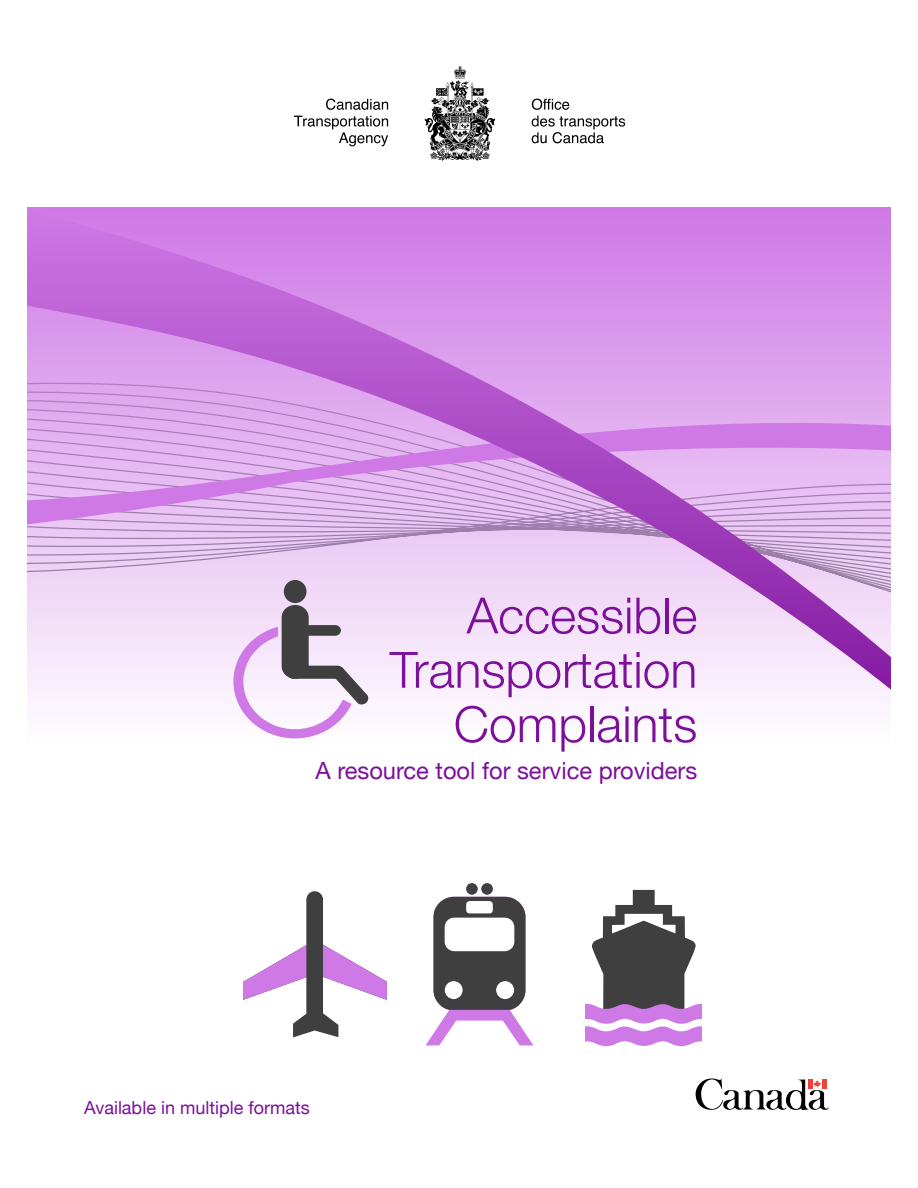
<style>
.page{position:relative;width:918px;height:1188px;background:#fff}
.page>*{position:absolute;margin:0;border:0;box-sizing:border-box;transform-origin:0 0}
.t1{font:300 49.95px/54.4px "Helvetica Neue";color:#7c109a;text-align:right}
.t2{font:23.7px "Helvetica Neue";color:#7c109a}
.t3{font:18px "Helvetica Neue";color:#7c109a}
</style>
<div class="page">
<svg style="left:27px;top:207px;width:864px;height:532px;background:#dcaaea"></svg>
<div style="left:284px;top:580px;width:23px;height:23px;background:#3f3f3f;border-radius:50%"></div>
<div style="left:282px;top:605px;width:27px;height:74px;background:#3f3f3f;border-radius:13px"></div>
<div style="left:293px;top:625px;width:48px;height:11px;background:#3f3f3f;border-radius:5px"></div>
<svg style="left:233px;top:627px;width:136px;height:111px"></svg>
<svg style="left:243px;top:891px;width:144px;height:146px"></svg>
<svg style="left:426px;top:883px;width:107px;height:162px"></svg>
<svg style="left:585px;top:890px;width:117px;height:156px"></svg>
<svg style="left:532px;top:99px;width:37px;height:11px"></svg>
<svg style="left:532px;top:116px;width:93px;height:27px"></svg>
<svg style="left:326px;top:99px;width:62px;height:11px"></svg>
<svg style="left:294px;top:116px;width:94px;height:30px"></svg>
<svg style="left:425px;top:67px;width:70px;height:94px"></svg>
<svg style="left:696px;top:1078px;width:133px;height:33px"></svg>
<p class="t1" style="left:390px;top:587px;width:309px">Accessible<br>Transportation<br>Complaints</p>
<p class="t2" style="left:315px;top:756px;width:383px">A resource tool for service providers</p>
<p class="t3" style="left:84px;top:1096px;width:227px">Available in multiple formats</p>
</div>
